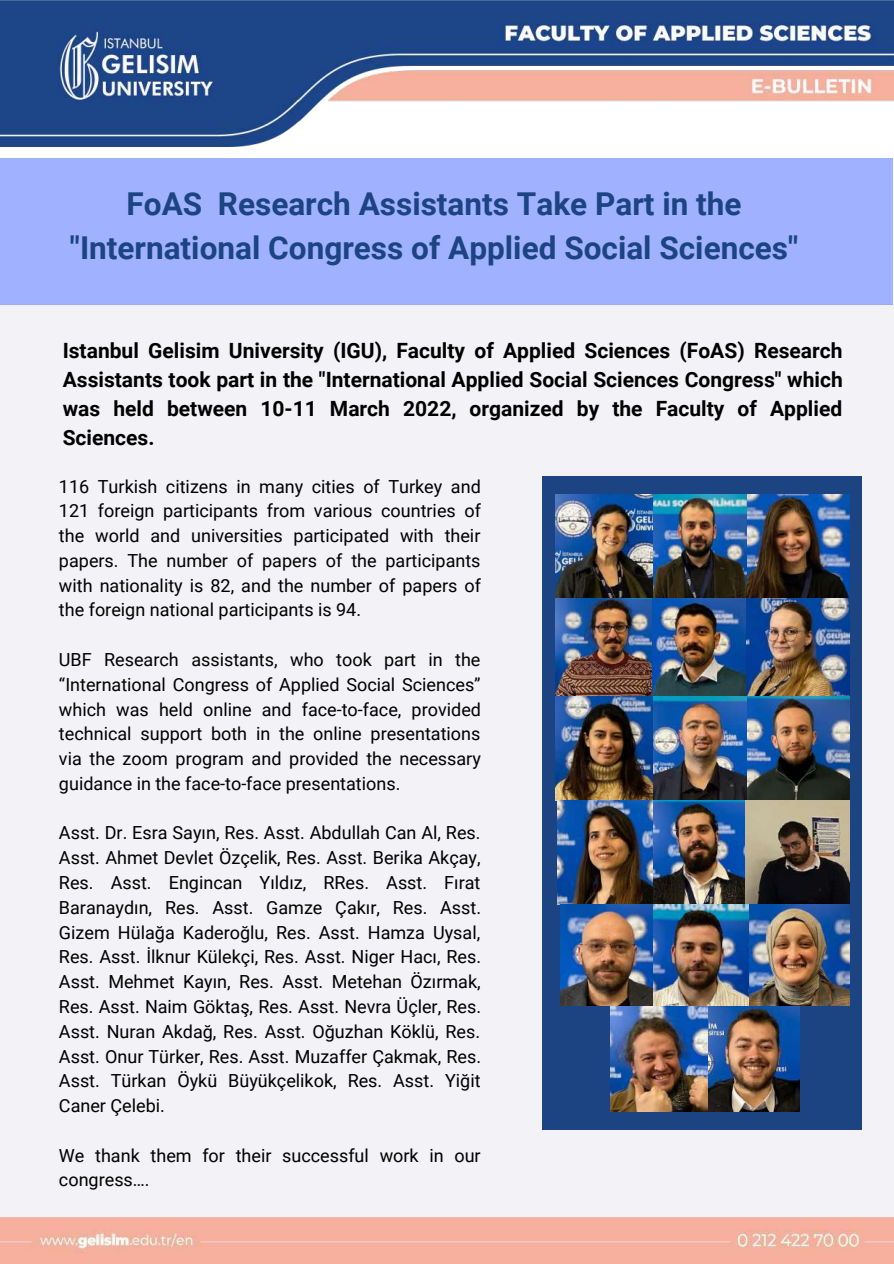
<style>
.page{position:relative;width:894px;height:1264px;background:#fff}
.page>*{position:absolute;margin:0;border:0;box-sizing:border-box;transform-origin:0 0}
.t1{font:700 31.5px/44px "Roboto";color:#1c4482;text-align:center}
.t2{font:700 21px/29.2px "Roboto";color:#000;text-align:justify}
.t3{font:18px/24.8px "Roboto";color:#000;text-align:justify}
</style>
<div class="page">
<div style="left:0;top:304px;width:893px;height:913px;background:#f2f2f7"></div>
<div style="left:0;top:158px;width:892px;height:146px;background:#a0b1ff"></div>
<img style="left:0;top:0;width:893px;height:146px">
<img style="left:0;top:1217px;width:893px;height:46px">
<div style="left:542px;top:476px;width:319px;height:653px;background:#1c4482"></div>
<img style="left:555px;top:494px;width:294px;height:202px">
<img style="left:652px;top:696px;width:197px;height:208px">
<img style="left:555px;top:697px;width:97px;height:103px">
<img style="left:557px;top:800px;width:95px;height:104px">
<img style="left:610px;top:1005px;width:189px;height:106px">
<img style="left:560px;top:904px;width:289px;height:101px">
<h1 class="t1" style="left:70px;top:182px;width:729px">FoAS Research Assistants Take Part in the "International Congress of Applied Social Sciences"</h1>
<p class="t2" style="left:63px;top:336px;width:781px">Istanbul Gelisim University (IGU), Faculty of Applied Sciences (FoAS) Research Assistants took part in the "International Applied Social Sciences Congress" which was held between 10-11 March 2022, organized by the Faculty of Applied Sciences.</p>
<p class="t3" style="left:59px;top:474px;width:423px">116 Turkish citizens in many cities of Turkey and 121 foreign participants from various countries of the world and universities participated with their papers. The number of papers of the participants with nationality is 82, and the number of papers of the foreign national participants is 94.</p>
<p class="t3" style="left:59px;top:647px;width:423px">UBF Research assistants, who took part in the “International Congress of Applied Social Sciences” which was held online and face-to-face, provided technical support both in the online presentations via the zoom program and provided the necessary guidance in the face-to-face presentations.</p>
<p class="t3" style="left:59px;top:821px;width:423px">Asst. Dr. Esra Sayın, Res. Asst. Abdullah Can Al, Res.<br>Asst. Ahmet Devlet Özçelik, Res. Asst. Berika Akçay, Res. Asst. Engincan Yıldız, RRes. Asst. Fırat Baranaydın, Res. Asst. Gamze Çakır, Res. Asst.<br>Gizem Hülağa Kaderoğlu, Res. Asst. Hamza Uysal, Res. Asst. İlknur Külekçi, Res. Asst. Niger Hacı, Res.<br>Asst. Mehmet Kayın, Res. Asst. Metehan Özırmak, Res. Asst. Naim Göktaş, Res. Asst. Nevra Üçler, Res.<br>Asst. Nuran Akdağ, Res. Asst. Oğuzhan Köklü, Res.<br>Asst. Onur Türker, Res. Asst. Muzaffer Çakmak, Res.<br>Asst. Türkan Öykü Büyükçelikok, Res. Asst. Yiğit Caner Çelebi.</p>
<p class="t3" style="left:59px;top:1143px;width:423px">We thank them for their successful work in our congress….</p>
</div>
